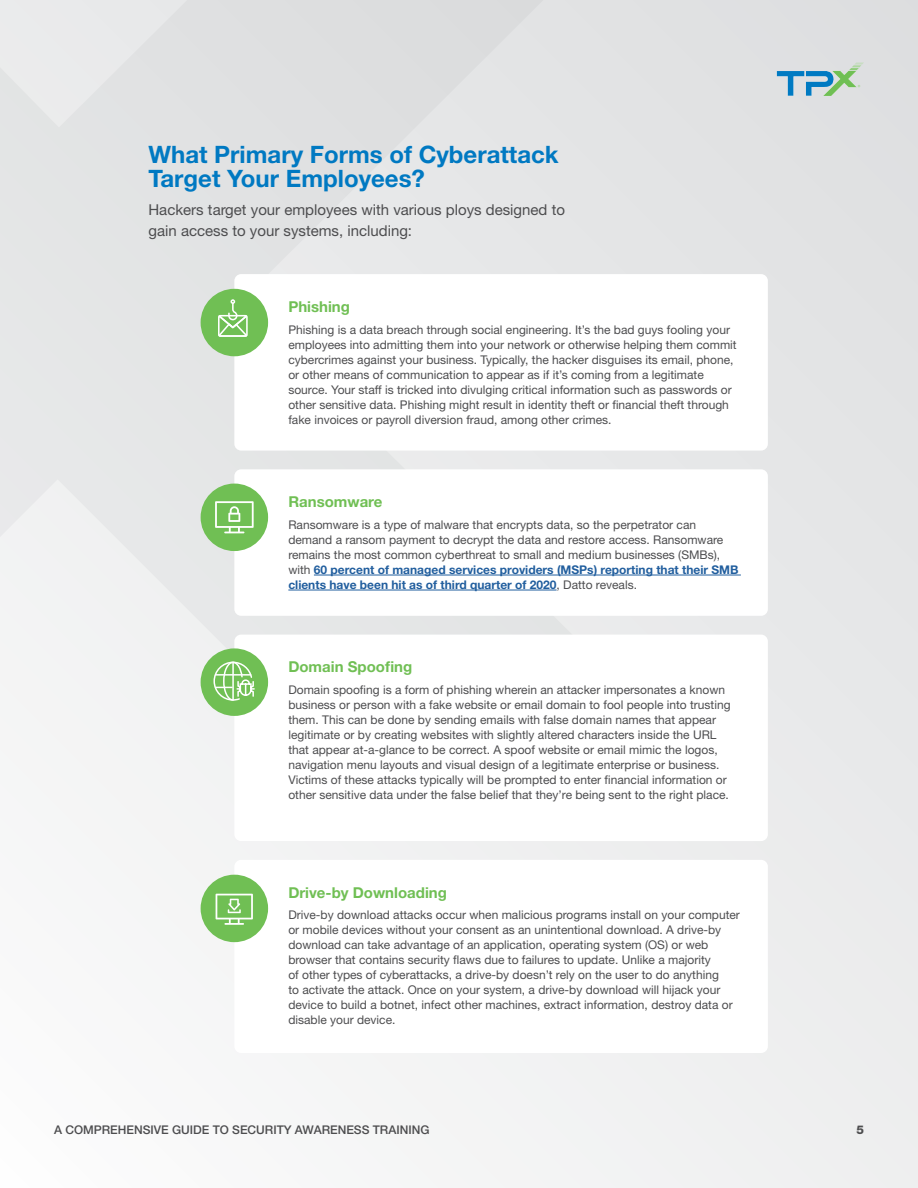
<style>
.page{position:relative;width:918px;height:1188px;background:#fff}
.page>*{position:absolute;margin:0;border:0;box-sizing:border-box;transform-origin:0 0}
.t1{font:700 24px/24px "Helvetica Neue LT Std";color:#0079c2}
.t2{font:15px/21px "Helvetica Neue LT Std";color:#4d4d4f}
.t3{font:700 15px "Helvetica Neue LT Std";color:#70bf54}
.t4{font:12px/15px "Helvetica Neue LT Std";color:#4d4d4f}
.t5{font:500 12px "Helvetica Neue LT Std";color:#4d4d4f}
.t6{font:800 12px "Helvetica Neue LT Std";color:#4d4d4f}
.s1{font-weight:700;color:#215e9e}
</style>
<div class="page">
<div style="left:0;top:0;width:918px;height:1188px;background:linear-gradient(to right,#fbfbfb,#e5e6e7)"></div>
<svg style="left:0;top:0;width:616px;height:677px;background:#e4e6e6"></svg>
<div style="left:234px;top:274px;width:534px;height:177px;background:#fff;border-radius:7px"></div>
<div style="left:201px;top:289px;width:67px;height:67px;background:#70bf54;border-radius:50%"></div>
<svg style="left:218px;top:299px;width:30px;height:38px"></svg>
<div style="left:234px;top:469px;width:534px;height:147px;background:#fff;border-radius:7px"></div>
<hr style="left:314px;top:575px;width:427px;height:1px;background:#215e9e">
<hr style="left:288px;top:590px;width:269px;height:1px;background:#215e9e">
<div style="left:201px;top:484px;width:67px;height:67px;background:#70bf54;border-radius:50%"></div>
<svg style="left:215px;top:501px;width:39px;height:32px"></svg>
<div style="left:234px;top:635px;width:534px;height:206px;background:#fff;border-radius:7px"></div>
<div style="left:201px;top:648px;width:67px;height:68px;background:#70bf54;border-radius:50%"></div>
<svg style="left:213px;top:661px;width:42px;height:40px"></svg>
<div style="left:234px;top:860px;width:534px;height:193px;background:#fff;border-radius:7px"></div>
<div style="left:201px;top:875px;width:67px;height:67px;background:#70bf54;border-radius:50%"></div>
<svg style="left:216px;top:894px;width:37px;height:31px"></svg>
<div style="left:755px;top:28px;width:128px;height:85px;background:#dfe0e1"></div>
<svg style="left:776px;top:62px;width:88px;height:34px"></svg>
<h1 class="t1" style="left:148px;top:142px;width:412px">What Primary Forms of Cyberattack<br>Target Your Employees?</h1>
<p class="t2" style="left:148px;top:199px;width:418px">Hackers target your employees with various ploys designed to gain access to your systems, including:</p>
<p class="t3" style="left:288px;top:297px;width:63px">Phishing</p>
<p class="t4" style="left:288px;top:322px;width:450px">Phishing is a data breach through social engineering. It’s the bad guys fooling your employees into admitting them into your network or otherwise helping them commit cybercrimes against your business. Typically, the hacker disguises its email, phone, or other means of communication to appear as if it’s coming from a legitimate source. Your staff is tricked into divulging critical information such as passwords or other sensitive data. Phishing might result in identity theft or financial theft through fake invoices or payroll diversion fraud, among other crimes.</p>
<p class="t3" style="left:288px;top:492px;width:96px">Ransomware</p>
<p class="t4" style="left:288px;top:517px;width:452px">Ransomware is a type of malware that encrypts data, so the perpetrator can demand a ransom payment to decrypt the data and restore access. Ransomware remains the most common cyberthreat to small and medium businesses (SMBs), with <span class="s1">60 percent of managed services providers (MSPs) reporting that their SMB clients have been hit as of third quarter of 2020</span>, Datto reveals.</p>
<p class="t3" style="left:288px;top:658px;width:125px">Domain Spoofing</p>
<p class="t4" style="left:288px;top:682px;width:444px">Domain spoofing is a form of phishing wherein an attacker impersonates a known business or person with a fake website or email domain to fool people into trusting them. This can be done by sending emails with false domain names that appear legitimate or by creating websites with slightly altered characters inside the URL that appear at-a-glance to be correct. A spoof website or email mimic the logos, navigation menu layouts and visual design of a legitimate enterprise or business.<br>Victims of these attacks typically will be prompted to enter financial information or other sensitive data under the false belief that they’re being sent to the right place.</p>
<p class="t3" style="left:288px;top:883px;width:160px">Drive-by Downloading</p>
<p class="t4" style="left:288px;top:907px;width:453px">Drive-by download attacks occur when malicious programs install on your computer or mobile devices without your consent as an unintentional download. A drive-by download can take advantage of an application, operating system (OS) or web browser that contains security flaws due to failures to update. Unlike a majority<br>of other types of cyberattacks, a drive-by doesn’t rely on the user to do anything<br>to activate the attack. Once on your system, a drive-by download will hijack your device to build a botnet, infect other machines, extract information, destroy data or disable your device.</p>
<p class="t5" style="left:54px;top:1123px;width:377px">A COMPREHENSIVE GUIDE TO SECURITY AWARENESS TRAINING</p>
<p class="t6" style="left:856px;top:1123px;width:9px">5</p>
</div>
